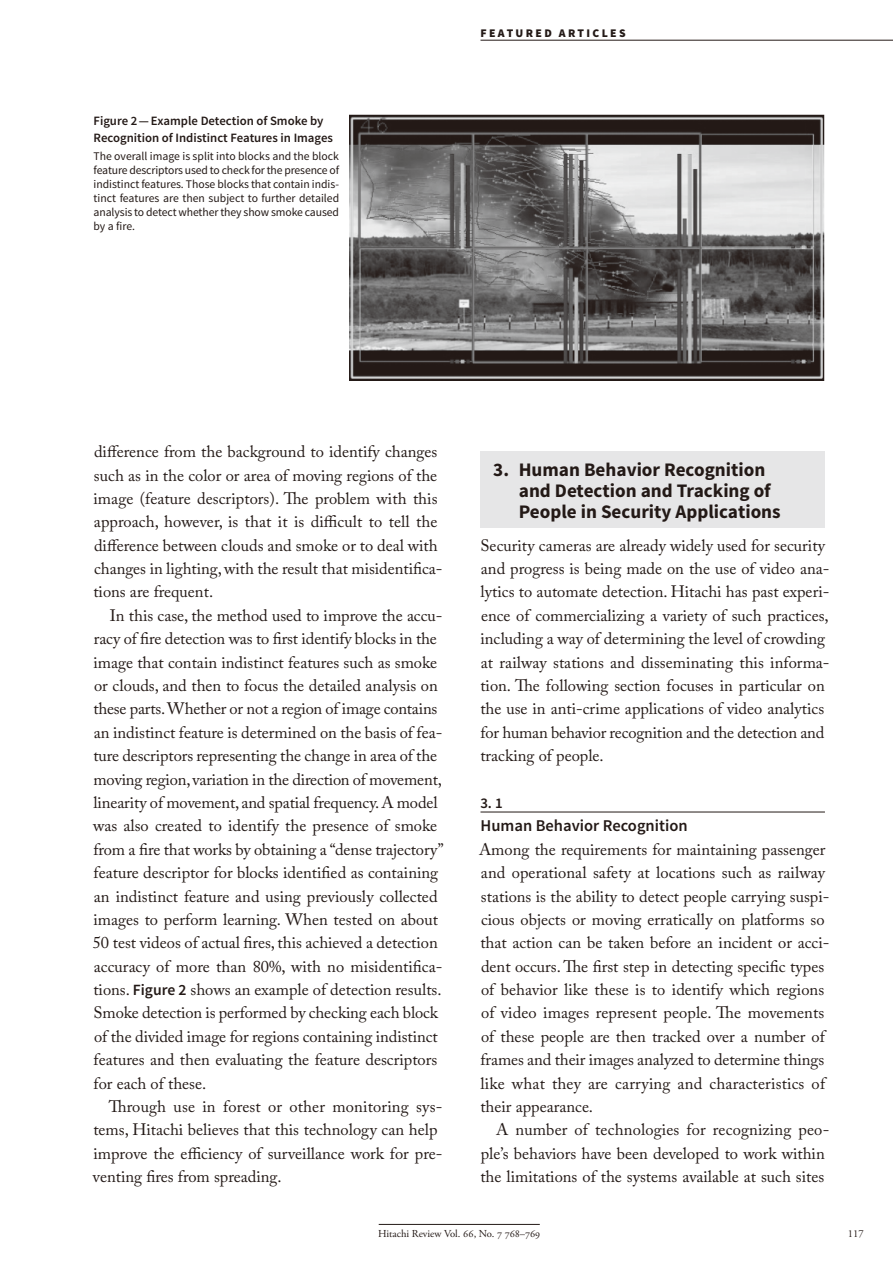
<style>
.page{position:relative;width:893px;height:1263px;background:#fff}
.page>*{position:absolute;margin:0;border:0;box-sizing:border-box;transform-origin:0 0}
.t1{font:700 19.2px/21.3px "Source Sans Pro";color:#231916}
.t2{font:16.5px/23.4px "Adobe Caslon Pro";color:#231916}
.t3{font:600 16.5px "Source Sans Pro";color:#231916}
.t4{font:600 14.85px "Source Sans Pro";color:#231916}
.t5{font:600 12.75px/17px "Source Sans Pro";color:#231916}
.t6{font:11.7px/13.8px "Source Sans Pro";letter-spacing:-.01em;color:#231916;text-align:justify}
.t7{font:900 11.7px "Source Sans Pro";letter-spacing:.2em;color:#231916}
.t8{font:10.65px "Adobe Garamond Pro";color:#231916}
.s1{font-family:"Source Sans Pro";font-weight:600;font-size:15.6px}
.s2{color:#fff}
</style>
<div class="page">
<hr style="left:379px;top:1224px;width:161px;height:1px;background:#231916">
<hr style="left:480px;top:40px;width:413px;height:1px;background:#231916">
<hr style="left:480px;top:812px;width:345px;height:1px;background:#231916">
<div style="left:480px;top:451px;width:345px;height:76px;background:#e6e6e7"></div>
<img style="left:350px;top:115px;width:475px;height:265px">
<p class="t5" style="left:94px;top:113px;width:241px">Figure 2—Example Detection of Smoke by<br>Recognition of Indistinct Features in Images</p>
<p class="t6" style="left:94px;top:150px;width:247px">The overall image is split into blocks and the block feature descriptors used to check for the presence of indistinct features. Those blocks that contain indis&shy;tinct features are then subject to further detailed analysis to detect whether they show smoke caused by a fire.</p>
<p class="t7" style="left:480px;top:26px;width:147px">FEATURED ARTICLES</p>
<p class="t2" style="left:93px;top:440px;width:351px">difference from the background to identify changes such as in the color or area of moving regions of the image (feature descriptors). The problem with this approach, however, is that it is difficult to tell the difference between clouds and smoke or to deal with changes in lighting, with the result that misidentifica&shy;tions are frequent.</p>
<p class="t2" style="left:93px;top:603px;width:353px;text-indent:17px">In this case, the method used to improve the accu&shy;racy of fire detection was to first identify blocks in the image that contain indistinct features such as smoke or clouds, and then to focus the detailed analysis on these parts. Whether or not a region of image contains an indistinct feature is determined on the basis of fea&shy;ture descriptors representing the change in area of the moving region, variation in the direction of movement, linearity of movement, and spatial frequency. A model was also created to identify the presence of smoke from a fire that works by obtaining a “dense trajectory” feature descriptor for blocks identified as containing an indistinct feature and using previously collected images to perform learning. When tested on about 50 test videos of actual fires, this achieved a detection accuracy of more than 80%, with no misidentifica&shy;tions. <span class="s1">Figure 2</span> shows an example of detection results.<br>Smoke detection is performed by checking each block of the divided image for regions containing indistinct features and then evaluating the feature descriptors for each of these.</p>
<p class="t2" style="left:93px;top:1094px;width:351px;text-indent:16px">Through use in forest or other monitoring sys&shy;tems, Hitachi believes that this technology can help improve the efficiency of surveillance work for pre&shy;venting fires from spreading.</p>
<p class="t1" style="left:519px;top:459px;width:263px;text-indent:-26px">3. Human Behavior Recognition and Detection and Tracking of<br>People in Security Applications</p>
<p class="t2" style="left:480px;top:533px;width:351px">Security cameras are already widely used for security and progress is being made on the use of video ana&shy;lytics to automate detection. Hitachi has past experi&shy;ence of commercializing a variety of such practices, including a way of determining the level of crowding at railway stations and disseminating this informa&shy;tion. The following section focuses in particular on the use in anti-crime applications of video analytics for human behavior recognition and the detection and tracking of people.</p>
<p class="t4" style="left:480px;top:794px;width:24px">3. 1</p>
<p class="t3" style="left:481px;top:815px;width:209px">Human Behavior Recognition</p>
<p class="t2" style="left:479px;top:837px;width:352px">Among the requirements for maintaining passenger and operational safety at locations such as railway stations is the ability to detect people carrying suspi&shy;cious objects or moving erratically on platforms so that action can be taken before an incident or acci&shy;dent occurs. The first step in detecting specific types of behavior like these is to identify which regions of video images represent people. The movements of these people are then tracked over a number of frames and their images analyzed to determine things like what they are carrying and characteristics of their appearance.</p>
<p class="t2" style="left:480px;top:1118px;width:351px;text-indent:16px">A number of technologies for recognizing peo&shy;ple’s behaviors have been developed to work within the limitations of the systems available at such sites</p>
<p class="t8" style="left:378px;top:1228px;width:164px">Hitachi Review Vol. 66, No. 7 768–769</p>
<p class="t8" style="left:848px;top:1228px;width:20px">117<span class="s2">.</span></p>
</div>
